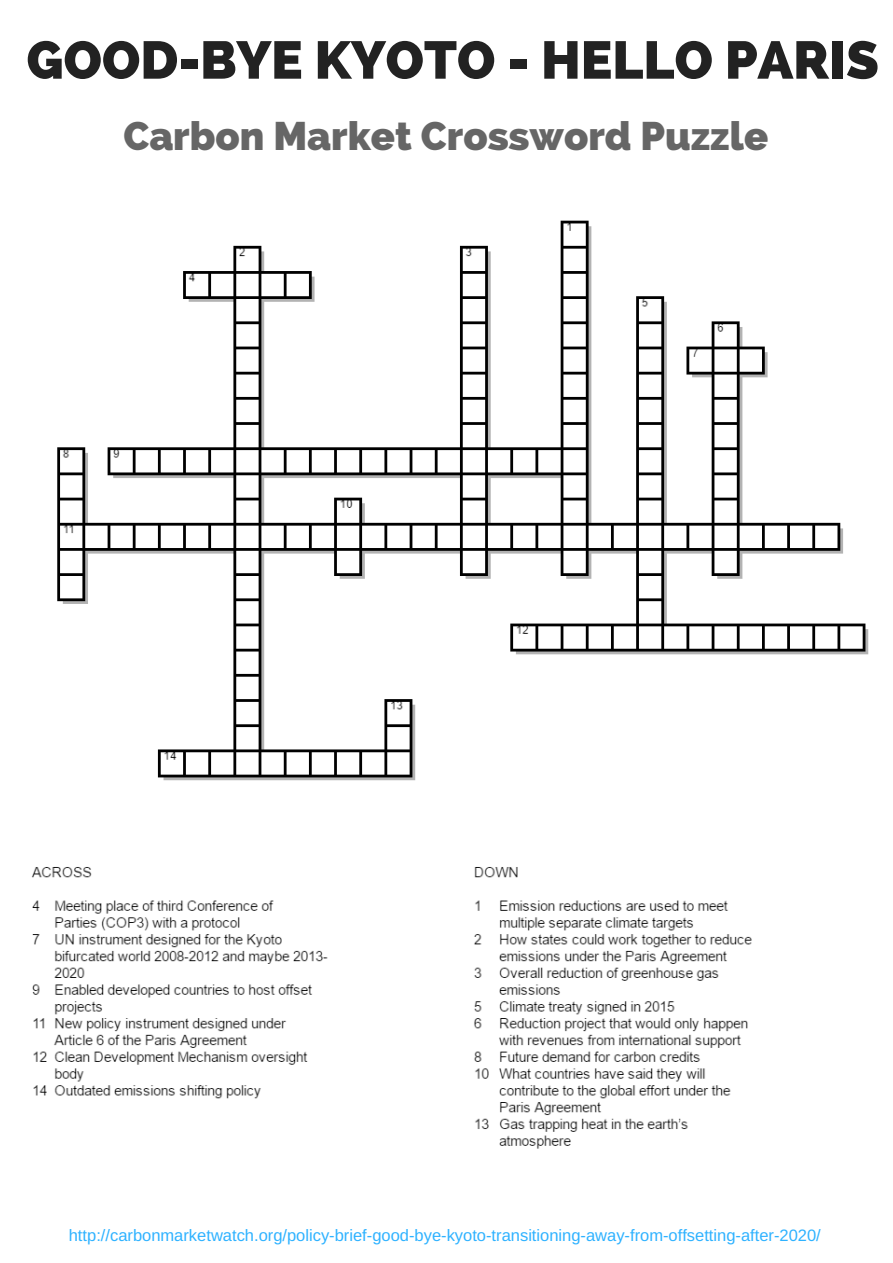
<style>
.page{position:relative;width:893px;height:1263px;background:#fff}
.page>*{position:absolute;margin:0;border:0;box-sizing:border-box;transform-origin:0 0}
.t1{font:800 52.95px "Raleway";color:#222}
.t2{font:800 39.6px "Raleway";color:#666}
.t3{font:16.5px "Arimo";color:#2eb2ff}
</style>
<div class="page">
<img style="left:31px;top:220px;width:838px;height:929px">
<h1 class="t1" style="left:27px;top:29px;width:853px">GOOD-BYE KYOTO - HELLO PARIS</h1>
<h2 class="t2" style="left:123px;top:112px;width:646px">Carbon Market Crossword Puzzle</h2>
<p class="t3" style="left:69px;top:1226px;width:753px">http://carbonmarketwatch.org/policy-brief-good-bye-kyoto-transitioning-away-from-offsetting-after-2020/</p>
</div>
